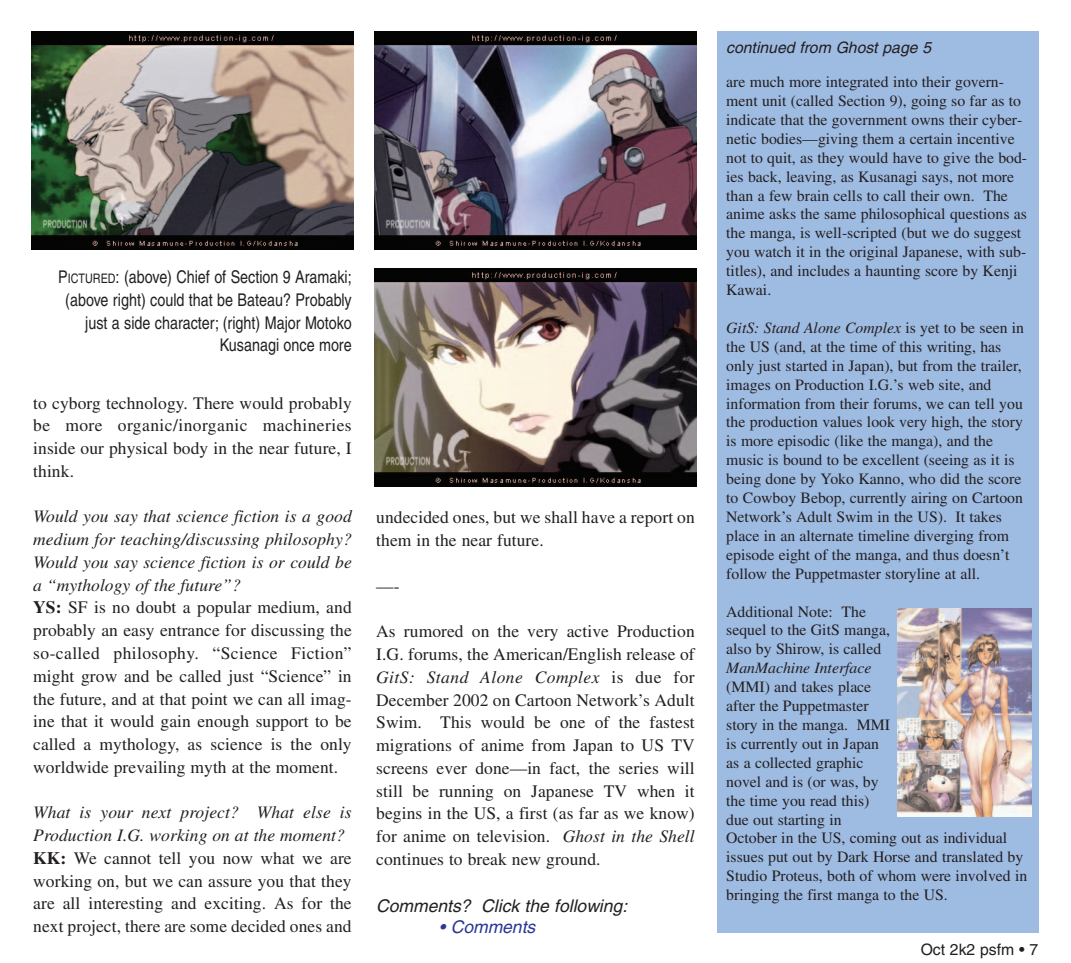
<style>
.page{position:relative;width:1071px;height:963px;background:#fff}
.page>*{position:absolute;margin:0;border:0;box-sizing:border-box;transform-origin:0 0}
.t1{font:17.5px/22.8px "Times";letter-spacing:.005em;color:#231f20}
.t2{font:17.5px/22.8px "Helvetica";color:#231f20;text-align:right;scale:.82 1}
.t3{font:italic 17.5px "Helvetica";color:#231f20}
.t4{font:italic 17.5px "Helvetica";color:#293795}
.t5{font:15.75px/18.9px "Times";color:#231f20}
.t6{font:italic 15.75px "Helvetica";color:#231f20}
.t7{font:italic 15.75px "Times";color:#231f20}
.t8{font:15.75px "Helvetica";color:#231f20}
.s1{font-size:13.12px}
.s2{font-style:italic}
.s3{font-weight:700}
</style>
<div class="page">
<div style="left:718px;top:32px;width:322px;height:900px;background:#9ebbe2"></div>
<img style="left:897px;top:608px;width:135px;height:208px">
<img style="left:32px;top:32px;width:322px;height:217px">
<img style="left:374px;top:32px;width:322px;height:217px">
<img style="left:374px;top:269px;width:322px;height:218px">
<p class="t2" style="left:58px;top:267px;width:359px">P<span class="s1">ICTURED</span>: (above) Chief of Section 9 Aramaki; (above right) could that be Bateau? Probably just a side character; (right) Major Motoko Kusanagi once more</p>
<p class="t1" style="left:33px;top:393px;width:320px;text-align:justify">to cyborg technology. There would probably be more organic/inorganic machineries inside our physical body in the near future, I think.</p>
<p class="t1" style="left:33px;top:507px;width:320px"><span class="s2">Would you say that science fiction is a good medium for teaching/discussing philosophy?<br>Would you say science fiction is or could be a “mythology of the future”?<br></span><span class="s3">YS:</span> SF is no doubt a popular medium, and probably an easy entrance for discussing the so-called philosophy. “Science Fiction” might grow and be called just “Science” in the future, and at that point we can all imag&shy;ine that it would gain enough support to be called a mythology, as science is the only worldwide prevailing myth at the moment.</p>
<p class="t1" style="left:33px;top:802px;width:320px"><span class="s2">What is your next project? What else is Production I.G. working on at the moment?<br></span><span class="s3">KK:</span> We cannot tell you now what we are working on, but we can assure you that they are all interesting and exciting. As for the next project, there are some decided ones and</p>
<p class="t1" style="left:376px;top:508px;width:320px">undecided ones, but we shall have a report on them in the near future.</p>
<p class="t1" style="left:376px;top:576px;width:25px">—-</p>
<p class="t1" style="left:376px;top:621px;width:320px;text-align:justify">As rumored on the very active Production I.G. forums, the American/English release of <span class="s2">GitS: Stand Alone Complex</span> is due for December 2002 on Cartoon Network’s Adult Swim. This would be one of the fastest migrations of anime from Japan to US TV screens ever done—in fact, the series will still be running on Japanese TV when it begins in the US, a first (as far as we know) for anime on television. <span class="s2">Ghost in the Shell </span>continues to break new ground.</p>
<p class="t3" style="left:376px;top:899px;width:256px">Comments? Click the following:</p>
<p class="t4" style="left:439px;top:920px;width:101px">• Comments</p>
<p class="t6" style="left:726px;top:41px;width:209px">continued from Ghost page 5</p>
<p class="t5" style="left:726px;top:74px;width:302px">are much more integrated into their govern&shy;ment unit (called Section 9), going so far as to indicate that the government owns their cyber&shy;netic bodies—giving them a certain incentive not to quit, as they would have to give the bod&shy;ies back, leaving, as Kusanagi says, not more than a few brain cells to call their own. The anime asks the same philosophical questions as the manga, is well-scripted (but we do suggest you watch it in the original Japanese, with sub&shy;titles), and includes a haunting score by Kenji Kawai.</p>
<p class="t5" style="left:726px;top:320px;width:299px"><span class="s2">GitS: Stand Alone Complex</span> is yet to be seen in the US (and, at the time of this writing, has only just started in Japan), but from the trailer, images on Production I.G.’s web site, and information from their forums, we can tell you the production values look very high, the story is more episodic (like the manga), and the music is bound to be excellent (seeing as it is being done by Yoko Kanno, who did the score to Cowboy Bebop, currently airing on Cartoon Network’s Adult Swim in the US). It takes place in an alternate timeline diverging from episode eight of the manga, and thus doesn’t follow the Puppetmaster storyline at all.</p>
<p class="t5" style="left:726px;top:603px;width:165px">Additional Note: The sequel to the GitS manga, also by Shirow, is called</p>
<p class="t7" style="left:726px;top:662px;width:147px">ManMachine Interface</p>
<p class="t5" style="left:726px;top:679px;width:303px">(MMI) and takes place<br>after the Puppetmaster<br>story in the manga. MMI<br>is currently out in Japan<br>as a collected graphic<br>novel and is (or was, by<br>the time you read this)<br>due out starting in<br>October in the US, coming out as individual issues put out by Dark Horse and translated by<br>Studio Proteus, both of whom were involved in bringing the first manga to the US.</p>
<p class="t8" style="left:921px;top:943px;width:119px">Oct 2k2 psfm • 7</p>
</div>
